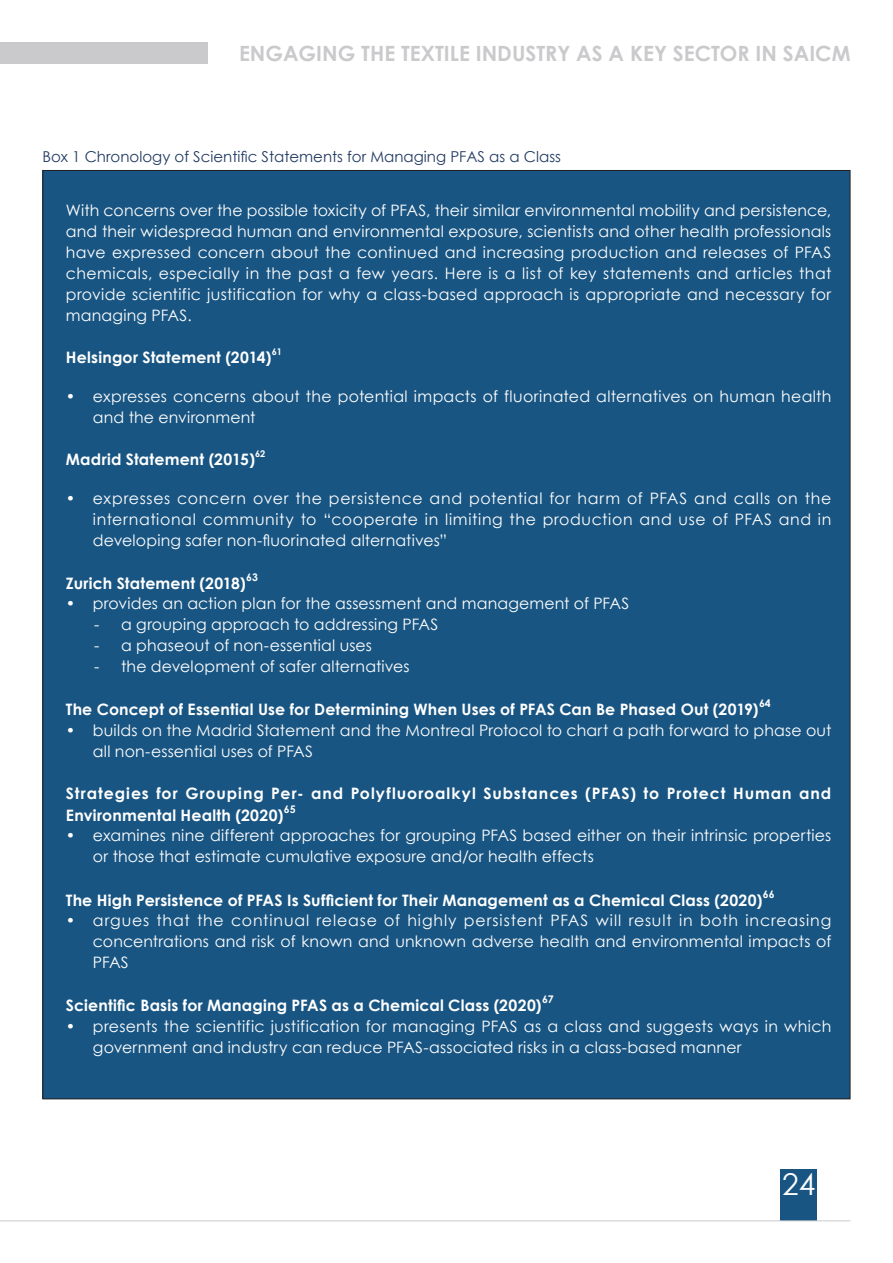
<style>
.page{position:relative;width:893px;height:1263px;background:#fff}
.page>*{position:absolute;margin:0;border:0;box-sizing:border-box;transform-origin:0 0}
.t1{font:30px "Century Gothic";color:#fff}
.t2{font:700 21px "Century Gothic";color:#cac9cc}
.t3{font:15.75px/21px "Century Gothic";letter-spacing:.01em;color:#fff}
.t4{font:700 15.75px "Century Gothic";letter-spacing:.015em;color:#fff}
.t5{font:700 15.75px/22.2px "Century Gothic";letter-spacing:.055em;color:#fff}
.t6{font:15px "Century Gothic";color:#223b62}
.t7{font:700 10.5px "Century Gothic";color:#fff}
.t8{font:700 9.15px "Century Gothic";color:#fff}
</style>
<div class="page">
<div style="left:781px;top:1169px;width:36px;height:51px;background:#195582"></div>
<div style="left:0;top:43px;width:207px;height:21px;background:#cac9cc"></div>
<hr style="left:0;top:1220px;width:850px;height:1px;background:#cac9cc">
<div style="left:43px;top:170px;width:807px;height:929px;background:#195582"></div>
<h2 class="t2" style="left:239px;top:37px;width:613px">ENGAGING THE TEXTILE INDUSTRY AS A KEY SECTOR IN SAICM</h2>
<p class="t6" style="left:43px;top:146px;width:520px">Box 1 Chronology of Scientific Statements for Managing PFAS as a Class</p>
<p class="t3" style="left:66px;top:199px;width:767px;text-align:justify">With concerns over the possible toxicity of PFAS, their similar environmental mobility and persistence, and their widespread human and environmental exposure, scientists and other health professionals have expressed concern about the continued and increasing production and releases of PFAS chemicals, especially in the past a few years. Here is a list of key statements and articles that provide scientific justification for why a class-based approach is appropriate and necessary for managing PFAS.</p>
<p class="t4" style="left:66px;top:345px;width:207px">Helsingor Statement (2014)</p>
<p class="t8" style="left:272px;top:345px;width:12px">61</p>
<p class="t3" style="left:93px;top:385px;width:740px;text-indent:-27px">• expresses concerns about the potential impacts of fluorinated alternatives on human health and the environment</p>
<p class="t4" style="left:66px;top:447px;width:191px">Madrid Statement (2015)</p>
<p class="t8" style="left:255px;top:447px;width:12px">62</p>
<p class="t3" style="left:93px;top:487px;width:740px;text-align:justify;text-indent:-27px">• expresses concern over the persistence and potential for harm of PFAS and calls on the international community to “cooperate in limiting the production and use of PFAS and in developing safer non-fluorinated alternatives”</p>
<p class="t4" style="left:66px;top:571px;width:181px">Zurich Statement (2018)</p>
<p class="t7" style="left:246px;top:569px;width:13px">63</p>
<p class="t3" style="left:66px;top:593px;width:565px">• provides an action plan for the assessment and management of PFAS</p>
<p class="t3" style="left:94px;top:614px;width:346px">- a grouping approach to addressing PFAS</p>
<p class="t3" style="left:94px;top:635px;width:279px">- a phaseout of non-essential uses</p>
<p class="t3" style="left:94px;top:656px;width:317px">- the development of safer alternatives</p>
<p class="t4" style="left:66px;top:698px;width:694px">The Concept of Essential Use for Determining When Uses of PFAS Can Be Phased Out (2019)</p>
<p class="t7" style="left:759px;top:696px;width:13px">64</p>
<p class="t3" style="left:93px;top:719px;width:740px;text-indent:-27px">• builds on the Madrid Statement and the Montreal Protocol to chart a path forward to phase out all non-essential uses of PFAS</p>
<p class="t5" style="left:66px;top:781px;width:767px">Strategies for Grouping Per- and Polyfluoroalkyl Substances (PFAS) to Protect Human and<br>Environmental Health (2020)</p>
<p class="t7" style="left:284px;top:801px;width:13px">65</p>
<p class="t3" style="left:93px;top:825px;width:740px;text-indent:-27px">• examines nine different approaches for grouping PFAS based either on their intrinsic properties or those that estimate cumulative exposure and/or health effects</p>
<p class="t4" style="left:66px;top:888px;width:698px">The High Persistence of PFAS Is Sufficient for Their Management as a Chemical Class (2020)</p>
<p class="t7" style="left:763px;top:886px;width:13px">66</p>
<p class="t3" style="left:93px;top:909px;width:740px;text-align:justify;text-indent:-27px">• argues that the continual release of highly persistent PFAS will result in both increasing concentrations and risk of known and unknown adverse health and environmental impacts of PFAS</p>
<p class="t4" style="left:66px;top:993px;width:477px">Scientific Basis for Managing PFAS as a Chemical Class (2020)</p>
<p class="t7" style="left:542px;top:991px;width:13px">67</p>
<p class="t3" style="left:93px;top:1015px;width:740px;text-indent:-27px">• presents the scientific justification for managing PFAS as a class and suggests ways in which government and industry can reduce PFAS-associated risks in a class-based manner</p>
<h1 class="t1" style="left:782px;top:1163px;width:35px">24</h1>
</div>
